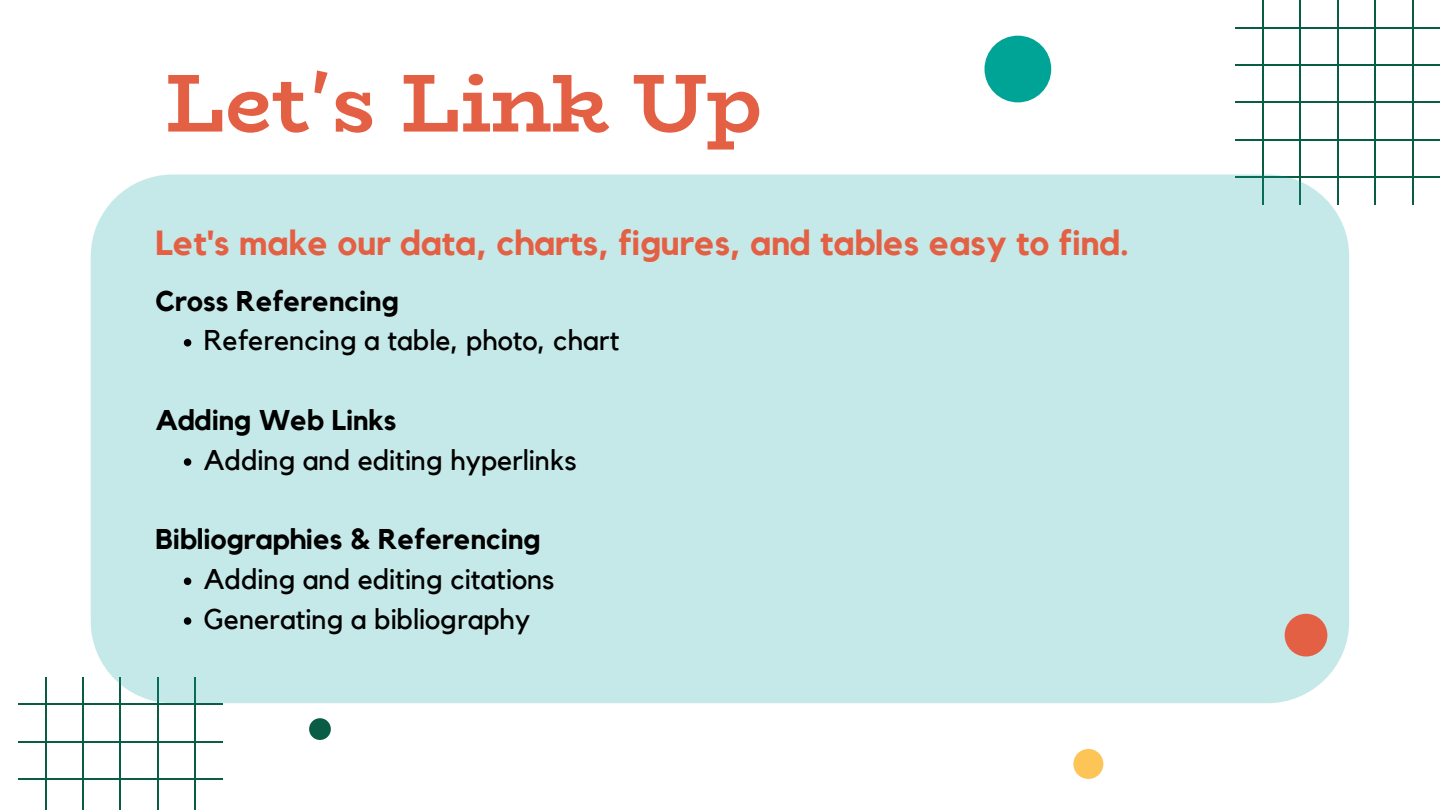
<style>
.page{position:relative;width:1440px;height:810px;background:#fff}
.page>*{position:absolute;margin:0;border:0;box-sizing:border-box;transform-origin:0 0}
.t1{font:700 82.4px "Bio Rhyme";color:#e46044}
.t2{font:700 34.8px "Kollektif";color:#e46044}
.t3{font:28.5px "Kollektif";color:#000}
.t4{font:700 28.5px "Kollektif";color:#000}
</style>
<div class="page">
<hr style="left:45px;top:677px;width:1px;height:133px;background:#0a5d45">
<hr style="left:82px;top:677px;width:2px;height:133px;background:#0a5d45">
<hr style="left:120px;top:677px;width:1px;height:133px;background:#0a5d45">
<hr style="left:157px;top:677px;width:2px;height:133px;background:#0a5d45">
<hr style="left:194px;top:677px;width:2px;height:133px;background:#0a5d45">
<hr style="left:18px;top:778px;width:205px;height:2px;background:#0a5d45">
<hr style="left:18px;top:741px;width:205px;height:1px;background:#0a5d45">
<hr style="left:18px;top:703px;width:205px;height:2px;background:#0a5d45">
<hr style="left:1262px;top:0;width:2px;height:205px;background:#0a5d45">
<hr style="left:1299px;top:0;width:2px;height:205px;background:#0a5d45">
<hr style="left:1337px;top:0;width:2px;height:205px;background:#0a5d45">
<hr style="left:1374px;top:0;width:2px;height:205px;background:#0a5d45">
<hr style="left:1412px;top:0;width:1px;height:205px;background:#0a5d45">
<hr style="left:1235px;top:176px;width:205px;height:2px;background:#0a5d45">
<hr style="left:1235px;top:139px;width:205px;height:2px;background:#0a5d45">
<hr style="left:1235px;top:102px;width:205px;height:1px;background:#0a5d45">
<hr style="left:1235px;top:64px;width:205px;height:2px;background:#0a5d45">
<hr style="left:1235px;top:27px;width:205px;height:1px;background:#0a5d45">
<div style="left:91px;top:174px;width:1258px;height:529px;background:#c5e9e8;border-radius:82px"></div>
<svg style="left:184px;top:339px;width:7px;height:8px"></svg>
<svg style="left:184px;top:458px;width:7px;height:8px"></svg>
<svg style="left:184px;top:578px;width:7px;height:7px"></svg>
<svg style="left:184px;top:617px;width:7px;height:8px"></svg>
<div style="left:984px;top:36px;width:67px;height:66px;background:#00a497;border-radius:50%"></div>
<div style="left:1073px;top:749px;width:30px;height:30px;background:#fdc557;border-radius:50%"></div>
<div style="left:1285px;top:614px;width:42px;height:43px;background:#e46044;border-radius:50%"></div>
<div style="left:309px;top:718px;width:22px;height:22px;background:#0a5d45;border-radius:50%"></div>
<p class="t1" style="left:165px;top:39px;width:598px">Let's Link Up</p>
<p class="t2" style="left:155px;top:227px;width:975px">Let's make our data, charts, figures, and tables easy to find.</p>
<p class="t4" style="left:155px;top:287px;width:245px">Cross Referencing</p>
<p class="t3" style="left:204px;top:327px;width:417px">Referencing a table, photo, chart</p>
<p class="t4" style="left:155px;top:407px;width:243px">Adding Web Links</p>
<p class="t3" style="left:204px;top:446px;width:374px">Adding and editing hyperlinks</p>
<p class="t4" style="left:155px;top:526px;width:387px">Bibliographies &amp; Referencing</p>
<p class="t3" style="left:204px;top:566px;width:352px">Adding and editing citations</p>
<p class="t3" style="left:204px;top:605px;width:328px">Generating a bibliography</p>
</div>
